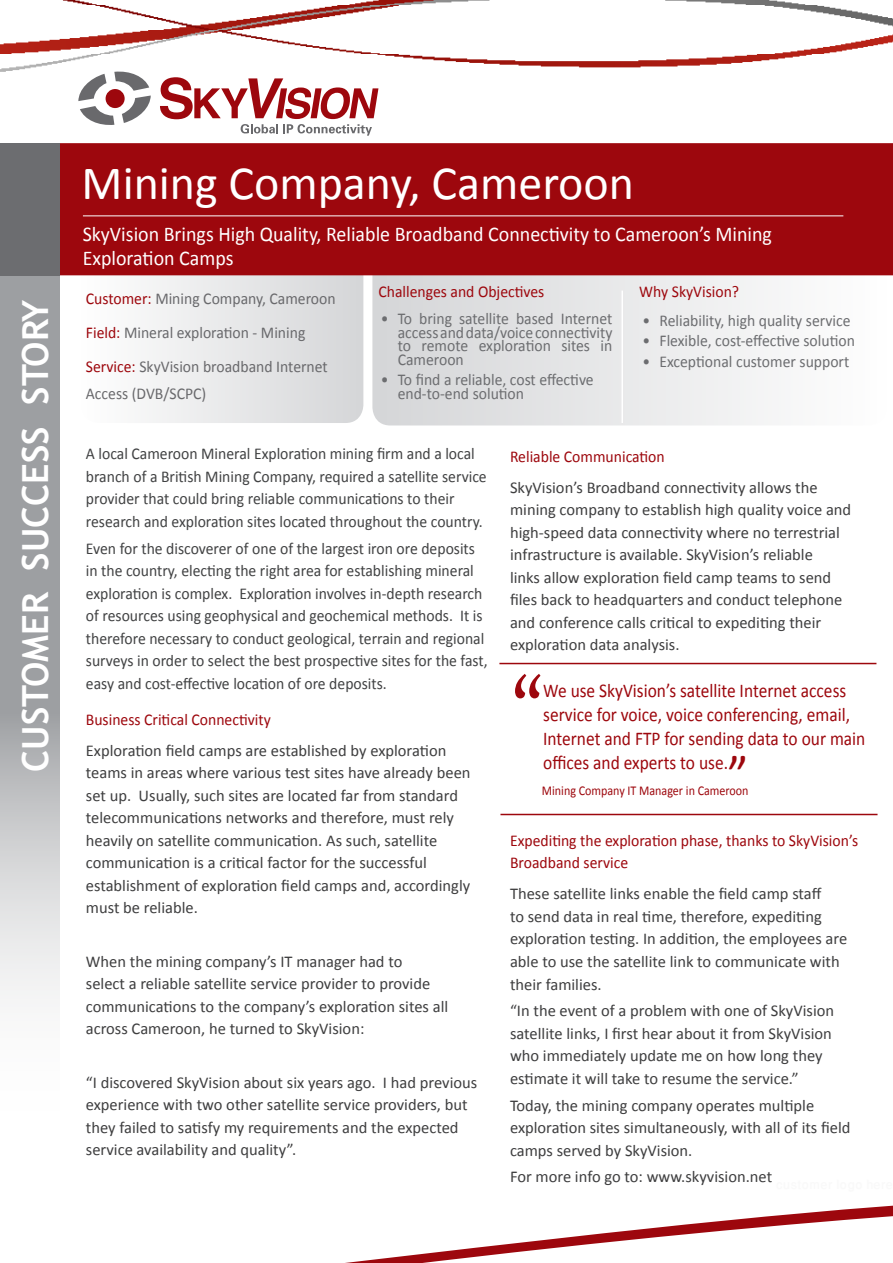
<style>
.page{position:relative;width:893px;height:1263px;background:#fff}
.page>*{position:absolute;margin:0;border:0;box-sizing:border-box;transform-origin:0 0}
.t1{font:96px "Constantia";color:#9d070d;scale:.89 1}
.t2{font:54px "Calibri";color:#9d070d;scale:.89 1}
.t3{font:48px "Calibri";color:#fff}
.t4{font:700 36px "Trebuchet MS";color:#fff}
.t5{font:21px/24px "Calibri";color:#fff;scale:.95 1}
.t6{font:19.5px/24px "Calibri";color:#9d070d;scale:.89 1}
.t7{font:16.5px/22.5px "Calibri";color:#3e3e3f}
.t8{font:16.5px/22.5px "Calibri";color:#414243;scale:.95 1}
.t9{font:16.5px/13.5px "Calibri";color:#6c6d70;text-align:right;scale:.95 1}
.t10{font:16.5px/22.5px "Calibri";color:#9d070d;scale:.95 1}
.t11{font:16.5px/27px "Calibri";color:#69696c;scale:.95 1}
.t12{font:13.5px "Calibri";color:#9d070d;scale:.89 1}
.s1{color:#9d070d}
</style>
<div class="page">
<img style="left:0;top:0;width:893px;height:72px">
<div style="left:372px;top:243px;width:515px;height:182px;background:linear-gradient(to right,#d4d4d6,#fefdfd);border-radius:18px"></div>
<div style="left:81px;top:246px;width:282px;height:177px;background:linear-gradient(to right,#fefefe,#d5d6d8);border-radius:18px"></div>
<div style="left:60px;top:143px;width:833px;height:132px;background:#9d070d"></div>
<svg style="left:78px;top:70px;width:73px;height:55px"></svg>
<svg style="left:160px;top:77px;width:218px;height:59px"></svg>
<hr style="left:83px;top:215px;width:760px;height:1px;background:#fff">
<svg style="left:0;top:275px;width:60px;height:724px;fill:#9d9fa2"></svg>
<div style="left:0;top:143px;width:60px;height:132px;background:#6c6d70"></div>
<hr style="left:621px;top:291px;width:2px;height:132px;background:#fff">
<svg style="left:345px;top:1205px;width:548px;height:58px"></svg>
<hr style="left:499px;top:663px;width:377px;height:1px;background:#9d070d">
<hr style="left:500px;top:814px;width:377px;height:1px;background:#9d070d">
<p class="t4" style="left:13px;top:405px;width:107px;rotate:-90deg">STORY</p>
<p class="t4" style="left:13px;top:571px;width:146px;rotate:-90deg">SUCCESS</p>
<p class="t4" style="left:13px;top:772px;width:181px;rotate:-90deg">CUSTOMER</p>
<p class="t3" style="left:82px;top:153px;width:554px">Mining Company, Cameroon</p>
<p class="t5" style="left:83px;top:222px;width:727px">SkyVision Brings High Quality, Reliable Broadband Connectivity to Cameroon s’ Mining<br>Exploration Camps</p>
<p class="t11" style="left:86px;top:285px;width:264px"><span class="s1">Customer:</span> Mining Company, Cameroon</p>
<p class="t11" style="left:86px;top:319px;width:233px"><span class="s1">Field:</span> Mineral exploration - Mining</p>
<p class="t11" style="left:86px;top:353px;width:256px"><span class="s1">Service:</span> SkyVision broadband Internet<br>Access (DVB/SCPC(</p>
<p class="t10" style="left:378px;top:280px;width:176px">Challenges and Objectives</p>
<p class="t9" style="left:398px;top:312px;width:228px">To bring satellite based Internet</p>
<p class="t9" style="left:381px;top:312px;width:10px">•</p>
<p class="t9" style="left:398px;top:325px;width:228px">accessanddata/voiceconnectivity in</p>
<p class="t9" style="left:479px;top:339px;width:77px">exploration</p>
<p class="t9" style="left:561px;top:339px;width:32px">sites</p>
<p class="t9" style="left:398px;top:339px;width:71px;text-align:left">to<br>Cameroon</p>
<p class="t9" style="left:398px;top:373px;width:208px">To find a reliable, cost effective</p>
<p class="t9" style="left:421px;top:339px;width:51px">remote</p>
<p class="t9" style="left:381px;top:373px;width:10px">•</p>
<p class="t9" style="left:398px;top:387px;width:135px">end t o- -end solution</p>
<p class="t10" style="left:639px;top:280px;width:107px">Why SkyVision?</p>
<p class="t9" style="left:642px;top:314px;width:10px">•</p>
<p class="t9" style="left:659px;top:314px;width:203px">Reliability, high quality service</p>
<p class="t9" style="left:642px;top:334px;width:10px">•</p>
<p class="t9" style="left:659px;top:334px;width:207px">Flexible, cost-effective solution</p>
<p class="t9" style="left:642px;top:355px;width:10px">•</p>
<p class="t9" style="left:659px;top:355px;width:201px">Exceptional customer support</p>
<p class="t8" style="left:86px;top:443px;width:423px">A local Cameroon Mineral Exploration mining firm and a local branch of a British Mining Company, required a satellite service provider that could bring reliable communications to their research and exploration sites located throughout the country.</p>
<p class="t8" style="left:86px;top:537px;width:424px">Even for the discoverer of one of the largest iron ore deposits in the country, electing the right area for establishing mineral exploration is complex. Exploration involves in-depth research of resources using geophysical and geochemical methods. isIt therefore necessary to conduct geological, terrain and regional surveys in order to select the best prospective sites for the fast, easy and cost-effective location of ore deposits.</p>
<p class="t10" style="left:86px;top:708px;width:196px">Business Critical Connectivity</p>
<p class="t7" style="left:86px;top:739px;width:362px">Exploration field camps are established by exploration</p>
<p class="t7" style="left:86px;top:761px;width:386px">teams in areas where various test sites have already been</p>
<p class="t7" style="left:139px;top:784px;width:321px">Usually, such sites are located far from standard</p>
<p class="t7" style="left:86px;top:784px;width:386px">set up.<br>telecommunications networks and therefore, must rely heavily on satellite communication. As such, satellite communication is a critical factor for the successful establishment of exploration field camps and, accordingly must be reliable.</p>
<p class="t7" style="left:86px;top:950px;width:364px">When the mining company I Ts’ manager had to<br>select a reliable satellite service provider to provide communications to the company s’ exploration sites all across Cameroon, he turned to SkyVision:</p>
<p class="t7" style="left:86px;top:1071px;width:393px">I“ discovered SkyVision about six years ago I. had previous experience with two other satellite service providers, but they failed to satisfy my requirements and the expected service availability and quality .“</p>
<p class="t10" style="left:510px;top:445px;width:164px">Reliable Communication</p>
<p class="t7" style="left:510px;top:476px;width:343px">SkyVision s’ Broadband connectivity allows the mining company to establish high quality voice and high-speed data connectivity where no terrestrial infrastructure is available. SkyVision s’ reliable<br>links allow exploration field camp teams to send files back to headquarters and conduct telephone and conference calls critical to expediting their exploration data analysis.</p>
<p class="t1" style="left:512px;top:647px;width:36px">”</p>
<p class="t6" style="left:543px;top:678px;width:364px">We use SkyVision s’ satellite Internet access service for voice, voice conferencing, email, Internet and FTP for sending data to our main offices and experts to use.</p>
<p class="t12" style="left:542px;top:782px;width:234px">Mining Company IT Manager in Cameroon</p>
<p class="t2" style="left:728px;top:741px;width:24px">“</p>
<p class="t10" style="left:510px;top:829px;width:368px">Expediting the exploration phase, thanks to SkyVision s’<br>Broadband service</p>
<p class="t7" style="left:510px;top:883px;width:339px">These satellite links enable the field camp staff<br>to send data in real time, therefore, expediting exploration testing In. addition, the employees are able to use the satellite link to communicate with their families.</p>
<p class="t7" style="left:510px;top:999px;width:326px">“In the event of a problem with one of SkyVision satellite links I, first hear about it from SkyVision who immediately update me on how long they estimate it will take to resume the service “.</p>
<p class="t7" style="left:510px;top:1094px;width:342px">Today, the mining company operates multiple exploration sites simultaneously, with all of its field camps served by SkyVision.</p>
<p class="t7" style="left:510px;top:1165px;width:264px">For more info go to: www.skyvision.net</p>
</div>
